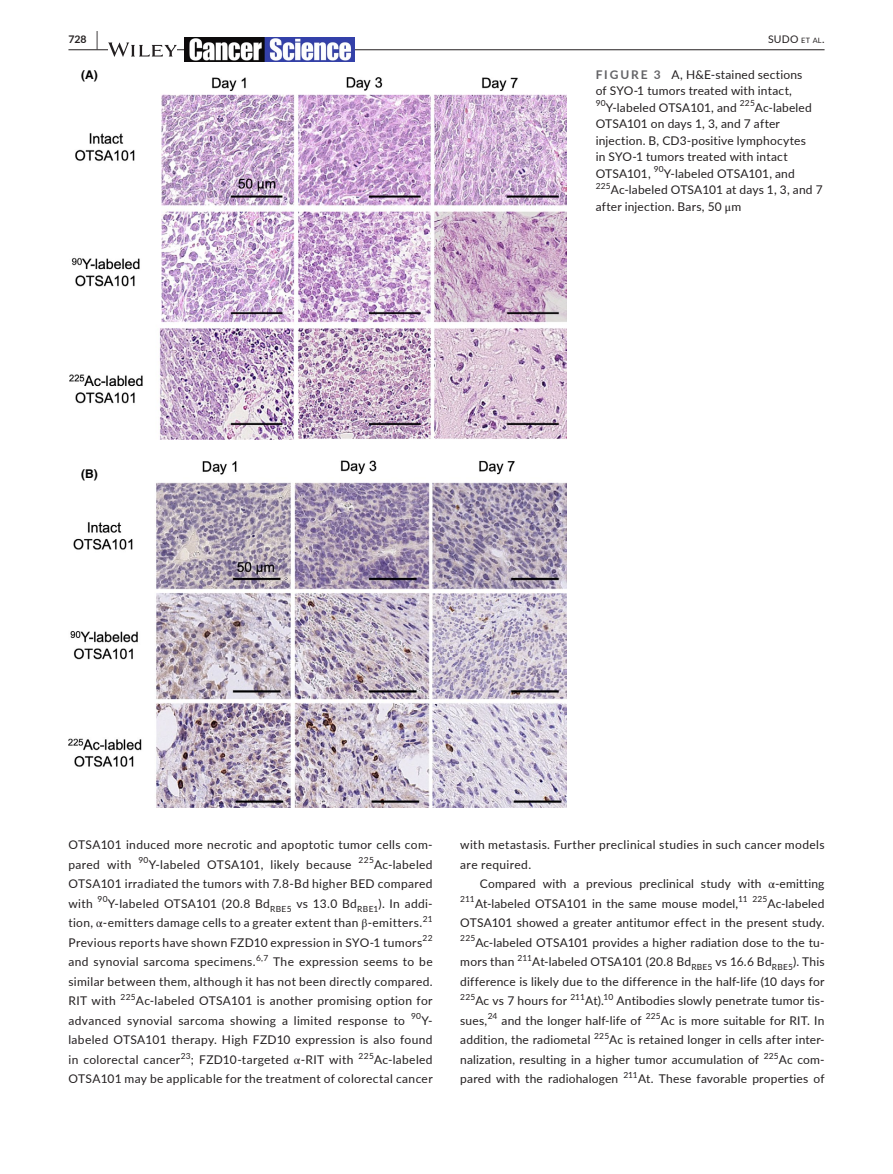
<style>
.page{position:relative;width:893px;height:1174px;background:#fff}
.page>*{position:absolute;margin:0;border:0;box-sizing:border-box;transform-origin:0 0}
.t1{font:12px/19.5px "Lato";letter-spacing:.02em;color:#231f20}
.t2{font:700 12px "Helvetica";color:#000}
.t3{font:10.5px "Lato";color:#231f20}
.t4{font:700 10.5px "Lato";color:#231f20}
.t5{font:8.4px "Lato";letter-spacing:.025em;color:#231f20}
.s1{font-size:19.5px}
.s2{font-size:7.35px}
.s3{font-weight:700;color:#636366}
.s4{font-family:"STIX"}
</style>
<div class="page">
<hr style="left:68px;top:49px;width:756px;height:1px;background:#231f20">
<svg style="left:108px;top:42px;width:69px;height:15px"></svg>
<img style="left:185px;top:38px;width:170px;height:24px">
<img style="left:69px;top:77px;width:497px;height:363px">
<img style="left:68px;top:460px;width:498px;height:348px">
<p class="t4" style="left:68px;top:31px;width:31px">728 <span class="s1">|</span></p>
<p class="t3" style="left:768px;top:31px;width:58px">SUDO <span class="s2">et al</span>.</p>
<p class="t2" style="left:81px;top:68px;width:18px">(A)</p>
<p class="t2" style="left:81px;top:467px;width:18px">(B)</p>
<p class="t1" style="left:596px;top:66px;width:208px;line-height:16.5px"><span class="s3">FIGURE 3</span> A, H&amp;E-stained sections of SYO-1 tumors treated with intact,</p>
<p class="t5" style="left:596px;top:97px;width:11px">90</p>
<p class="t1" style="left:606px;top:97px;width:133px">Y-labeled OTSA101, and</p>
<p class="t5" style="left:740px;top:97px;width:16px">225</p>
<p class="t1" style="left:596px;top:99px;width:218px;line-height:16.5px;text-indent:159px">Ac-labeled<br>OTSA101 on days 1, 3, and 7 after injection. B, CD3-positive lymphocytes in SYO-1 tumors treated with intact<br>OTSA101,</p>
<p class="t5" style="left:654px;top:163px;width:11px">90</p>
<p class="t1" style="left:664px;top:163px;width:133px">Y-labeled OTSA101, and</p>
<p class="t5" style="left:596px;top:180px;width:16px">225</p>
<p class="t1" style="left:596px;top:181px;width:228px;line-height:16.5px;text-indent:15px">Ac-labeled OTSA101 at days 1, 3, and 7 after injection. Bars, 50 <span class="s4">μ</span>m</p>
<p class="t1" style="left:68px;top:834px;width:366px">OTSA101 induced more necrotic and apoptotic tumor cells com&shy;pared with</p>
<p class="t5" style="left:138px;top:854px;width:12px">90</p>
<p class="t1" style="left:149px;top:854px;width:204px">Y-labeled OTSA101, likely because</p>
<p class="t5" style="left:359px;top:854px;width:17px">225</p>
<p class="t1" style="left:68px;top:854px;width:366px;text-align:justify;text-indent:306px">Ac-labeled OTSA101 irradiated the tumors with 7.8-Bd higher BED compared with</p>
<p class="t5" style="left:98px;top:893px;width:12px">90</p>
<p class="t1" style="left:68px;top:893px;width:366px;text-indent:39px">Y-labeled OTSA101 (20.8 Bd<sub>RBE5</sub> vs 13.0 Bd<sub>RBE1</sub>). In addi&shy;tion, <span class="s4">α</span>-emitters damage cells to a greater extent than <span class="s4">β</span>-emitters.</p>
<p class="t5" style="left:423px;top:913px;width:11px">21</p>
<p class="t1" style="left:68px;top:932px;width:355px">Previous reports have shown FZD10 expression in SYO-1 tumors</p>
<p class="t5" style="left:423px;top:932px;width:12px">22</p>
<p class="t1" style="left:68px;top:951px;width:189px">and synovial sarcoma specimens.</p>
<p class="t5" style="left:256px;top:952px;width:14px">6,7</p>
<p class="t1" style="left:68px;top:951px;width:366px;text-align:justify;text-indent:205px">The expression seems to be similar between them, although it has not been directly compared.<br>RIT with <sup>225</sup>Ac-labeled OTSA101 is another promising option for advanced synovial sarcoma showing a limited response to <sup>90</sup>Y&shy;labeled OTSA101 therapy. High FZD10 expression is also found in colorectal cancer<sup>23</sup>; FZD10-targeted <span class="s4">α</span>-RIT with <sup>225</sup>Ac-labeled OTSA101 may be applicable for the treatment of colorectal cancer</p>
<p class="t1" style="left:460px;top:834px;width:366px">with metastasis. Further preclinical studies in such cancer models are required.</p>
<p class="t1" style="left:480px;top:873px;width:346px">Compared with a previous preclinical study with <span class="s4">α</span>-emitting</p>
<p class="t5" style="left:460px;top:893px;width:16px">211</p>
<p class="t1" style="left:475px;top:893px;width:265px">At-labeled OTSA101 in the same mouse model,</p>
<p class="t5" style="left:738px;top:893px;width:31px">11 225</p>
<p class="t1" style="left:460px;top:893px;width:366px;text-align:right">Ac-labeled<br>OTSA101 showed a greater antitumor effect in the present study.</p>
<p class="t5" style="left:460px;top:932px;width:16px">225</p>
<p class="t1" style="left:460px;top:932px;width:366px;text-indent:15px">Ac-labeled OTSA101 provides a higher radiation dose to the tu&shy;mors than</p>
<p class="t5" style="left:517px;top:952px;width:16px">211</p>
<p class="t1" style="left:460px;top:951px;width:366px;text-align:justify;text-indent:72px">At-labeled OTSA101 (20.8 Bd<sub>RBE5</sub> vs 16.6 Bd<sub>RBE5</sub>). This difference is likely due to the difference in the half-life (10 days for <sup>225</sup>Ac vs 7 hours for <sup>211</sup>At).<sup>10</sup> Antibodies slowly penetrate tumor tis&shy;sues,<sup>24</sup> and the longer half-life of <sup>225</sup>Ac is more suitable for RIT. In addition, the radiometal <sup>225</sup>Ac is retained longer in cells after inter&shy;nalization, resulting in a higher tumor accumulation of <sup>225</sup>Ac com&shy;pared with the radiohalogen <sup>211</sup>At. These favorable properties of</p>
</div>
